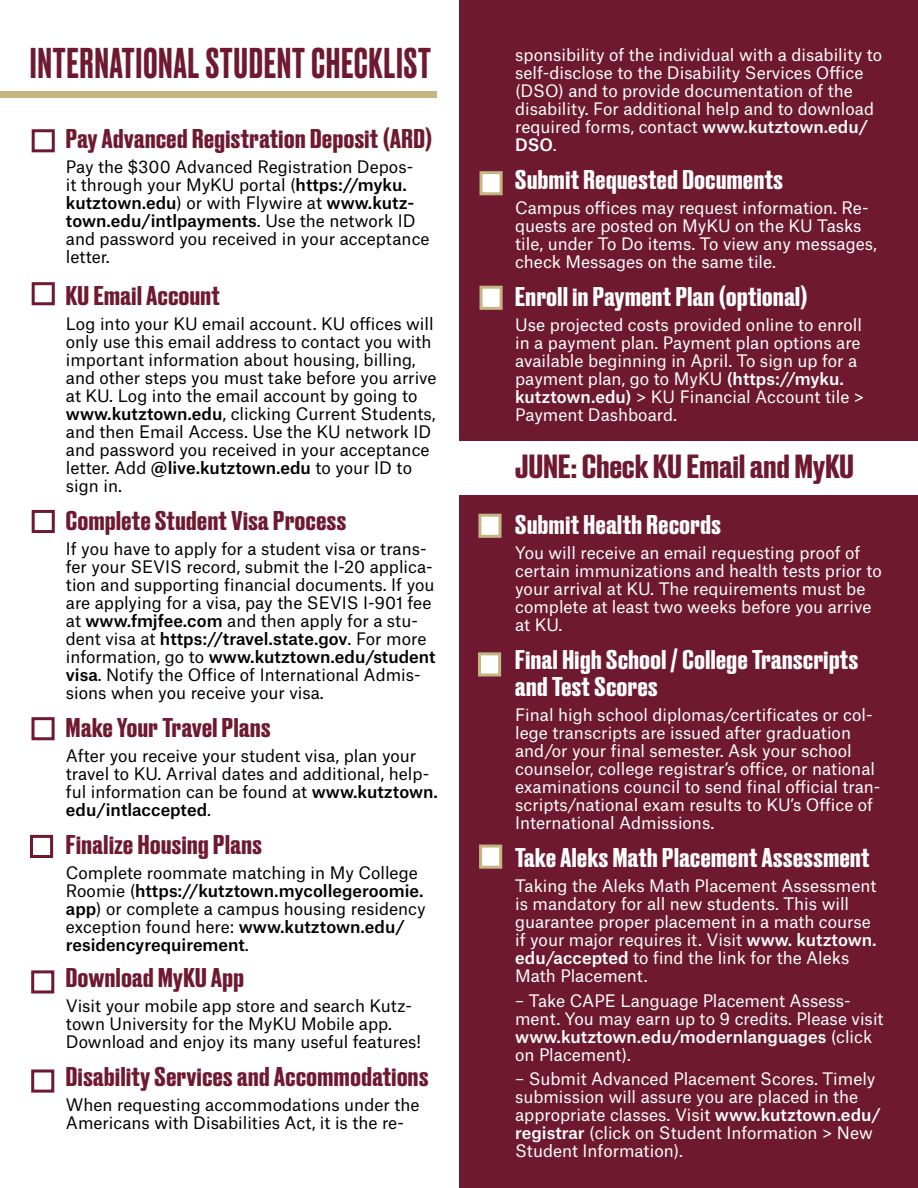
<style>
.page{position:relative;width:918px;height:1188px;background:#fff}
.page>*{position:absolute;margin:0;border:0;box-sizing:border-box;transform-origin:0 0}
.t1{font:500 40.5px "Druk";letter-spacing:.03em;color:#6f1931}
.t2{font:500 31.5px "Druk";letter-spacing:.01em;color:#6f1931;scale:1.33 1}
.t3{font:500 25.5px "Druk";letter-spacing:.015em;color:#6f1931;scale:1.33 1}
.t4{font:500 25.5px/27px "Druk";letter-spacing:.015em;color:#fff;scale:1.33 1}
.t5{font:16.5px/18px "Atlas Grotesk";color:#fff}
.t6{font:16.5px/18px "Atlas Grotesk";color:#000}
.s1{font-weight:500}
</style>
<div class="page">
<div style="left:459px;top:0;width:459px;height:1188px;background:#6f1931"></div>
<div style="left:0;top:91px;width:437px;height:7px;background:#c4b682"></div>
<div style="left:480px;top:171px;width:23px;height:24px;background:#fff;border:3px solid #c4b682"></div>
<div style="left:478px;top:652px;width:23px;height:24px;background:#fff;border:3px solid #c4b682"></div>
<div style="left:32px;top:129px;width:23px;height:23px;border:3px solid #6f1931"></div>
<div style="left:32px;top:282px;width:23px;height:23px;border:3px solid #6f1931"></div>
<div style="left:32px;top:510px;width:23px;height:23px;border:3px solid #6f1931"></div>
<div style="left:32px;top:717px;width:23px;height:23px;border:3px solid #6f1931"></div>
<div style="left:30px;top:835px;width:23px;height:23px;border:3px solid #6f1931"></div>
<div style="left:459px;top:441px;width:459px;height:54px;background:#fff"></div>
<div style="left:31px;top:970px;width:23px;height:23px;border:3px solid #6f1931"></div>
<div style="left:480px;top:286px;width:23px;height:24px;background:#fff;border:3px solid #c4b682"></div>
<div style="left:478px;top:514px;width:24px;height:24px;background:#fff;border:3px solid #c4b682"></div>
<div style="left:479px;top:845px;width:23px;height:24px;background:#fff;border:3px solid #c4b682"></div>
<div style="left:31px;top:1070px;width:23px;height:23px;border:3px solid #6f1931"></div>
<h1 class="t1" style="left:30px;top:35px;width:402px">INTERNATIONAL STUDENT CHECKLIST</h1>
<p class="t5" style="left:515px;top:44px;width:369px">sponsibility of the individual with a disability to self-disclose to the Disability Services Office (DSO) and to provide documentation of the disability. For additional help and to download required forms, contact <span class="s1">www.kutztown.edu/ DSO</span>.</p>
<h3 class="t4" style="left:515px;top:165px;width:203px">Submit Requested Documents</h3>
<p class="t5" style="left:515px;top:197px;width:363px">Campus offices may request information. Re&shy;quests are posted on MyKU on the KU Tasks tile, under To Do items. To view any messages, check Messages on the same tile.</p>
<h3 class="t4" style="left:515px;top:282px;width:221px">Enroll in Payment Plan (optional)</h3>
<p class="t5" style="left:515px;top:314px;width:351px">Use projected costs provided online to enroll in a payment plan. Payment plan options are available beginning in April. To sign up for a payment plan, go to MyKU <span class="s1">(https://myku. kutztown.edu)</span> &gt; KU Financial Account tile &gt; Payment Dashboard.</p>
<h2 class="t2" style="left:515px;top:445px;width:256px">JUNE: Check KU Email and MyKU</h2>
<h3 class="t4" style="left:515px;top:510px;width:156px">Submit Health Records</h3>
<p class="t5" style="left:515px;top:542px;width:368px">You will receive an email requesting proof of certain immunizations and health tests prior to your arrival at KU. The requirements must be complete at least two weeks before you arrive at KU.</p>
<h3 class="t4" style="left:515px;top:645px;width:259px">Final High School / College Transcripts and Test Scores</h3>
<p class="t5" style="left:515px;top:704px;width:367px">Final high school diplomas/certificates or col&shy;lege transcripts are issued after graduation and/or your final semester. Ask your school counselor, college registrar’s office, or national examinations council to send final official tran&shy;scripts/national exam results to KU’s Office of International Admissions.</p>
<h3 class="t4" style="left:515px;top:843px;width:268px">Take Aleks Math Placement Assessment</h3>
<p class="t5" style="left:515px;top:875px;width:363px">Taking the Aleks Math Placement Assessment is mandatory for all new students. This will guarantee proper placement in a math course if your major requires it. Visit <span class="s1">www. kutztown. edu/accepted</span> to find the link for the Aleks Math Placement.</p>
<p class="t5" style="left:515px;top:990px;width:370px">– Take CAPE Language Placement Assess&shy;ment. You may earn up to 9 credits. Please visit <span class="s1">www.kutztown.edu/modernlanguages</span> (click on Placement).</p>
<p class="t5" style="left:515px;top:1068px;width:367px">– Submit Advanced Placement Scores. Timely submission will assure you are placed in the appropriate classes. Visit <span class="s1">www.kutztown.edu/ registrar</span> (click on Student Information &gt; New Student Information).</p>
<h3 class="t3" style="left:66px;top:121px;width:277px">Pay Advanced Registration Deposit (ARD)</h3>
<p class="t6" style="left:66px;top:156px;width:365px">Pay the $300 Advanced Registration Depos-<br>it through your MyKU portal (<span class="s1">https://myku. kutztown.edu</span>) or with Flywire at <span class="s1">www.kutz&shy;town.edu/intlpayments</span>. Use the network ID and password you received in your acceptance letter.</p>
<h3 class="t3" style="left:66px;top:279px;width:117px">KU Email Account</h3>
<p class="t6" style="left:66px;top:313px;width:372px">Log into your KU email account. KU offices will only use this email address to contact you with important information about housing, billing, and other steps you must take before you arrive at KU. Log into the email account by going to <span class="s1">www.kutztown.edu</span>, clicking Current Students, and then Email Access. Use the KU network ID and password you received in your acceptance letter. Add <span class="s1">@live.kutztown.edu</span> to your ID to sign in.</p>
<h3 class="t3" style="left:66px;top:504px;width:212px">Complete Student Visa Process</h3>
<p class="t6" style="left:66px;top:538px;width:371px">If you have to apply for a student visa or trans&shy;fer your SEVIS record, submit the I-20 applica&shy;tion and supporting financial documents. If you are applying for a visa, pay the SEVIS I-901 fee at <span class="s1">www.fmjfee.com</span> and then apply for a stu&shy;dent visa at <span class="s1">https://travel.state.gov</span>. For more information, go to <span class="s1">www.kutztown.edu/student visa</span>. Notify the Office of International Admis&shy;sions when you receive your visa.</p>
<h3 class="t3" style="left:66px;top:711px;width:155px">Make Your Travel Plans</h3>
<p class="t6" style="left:66px;top:745px;width:374px">After you receive your student visa, plan your travel to KU. Arrival dates and additional, help&shy;ful information can be found at <span class="s1">www.kutztown. edu/intlaccepted</span>.</p>
<h3 class="t3" style="left:66px;top:828px;width:149px">Finalize Housing Plans</h3>
<p class="t6" style="left:66px;top:862px;width:361px">Complete roommate matching in My College Roomie (<span class="s1">https://kutztown.mycollegeroomie. app</span>) or complete a campus housing residency exception found here: <span class="s1">www.kutztown.edu/ residencyrequirement</span>.</p>
<h3 class="t3" style="left:66px;top:960px;width:136px">Download MyKU App</h3>
<p class="t6" style="left:66px;top:995px;width:357px">Visit your mobile app store and search Kutz&shy;town University for the MyKU Mobile app.<br>Download and enjoy its many useful features!</p>
<h3 class="t3" style="left:66px;top:1059px;width:274px">Disability Services and Accommodations</h3>
<p class="t6" style="left:66px;top:1094px;width:355px">When requesting accommodations under the<br>Americans with Disabilities Act, it is the re-</p>
</div>
